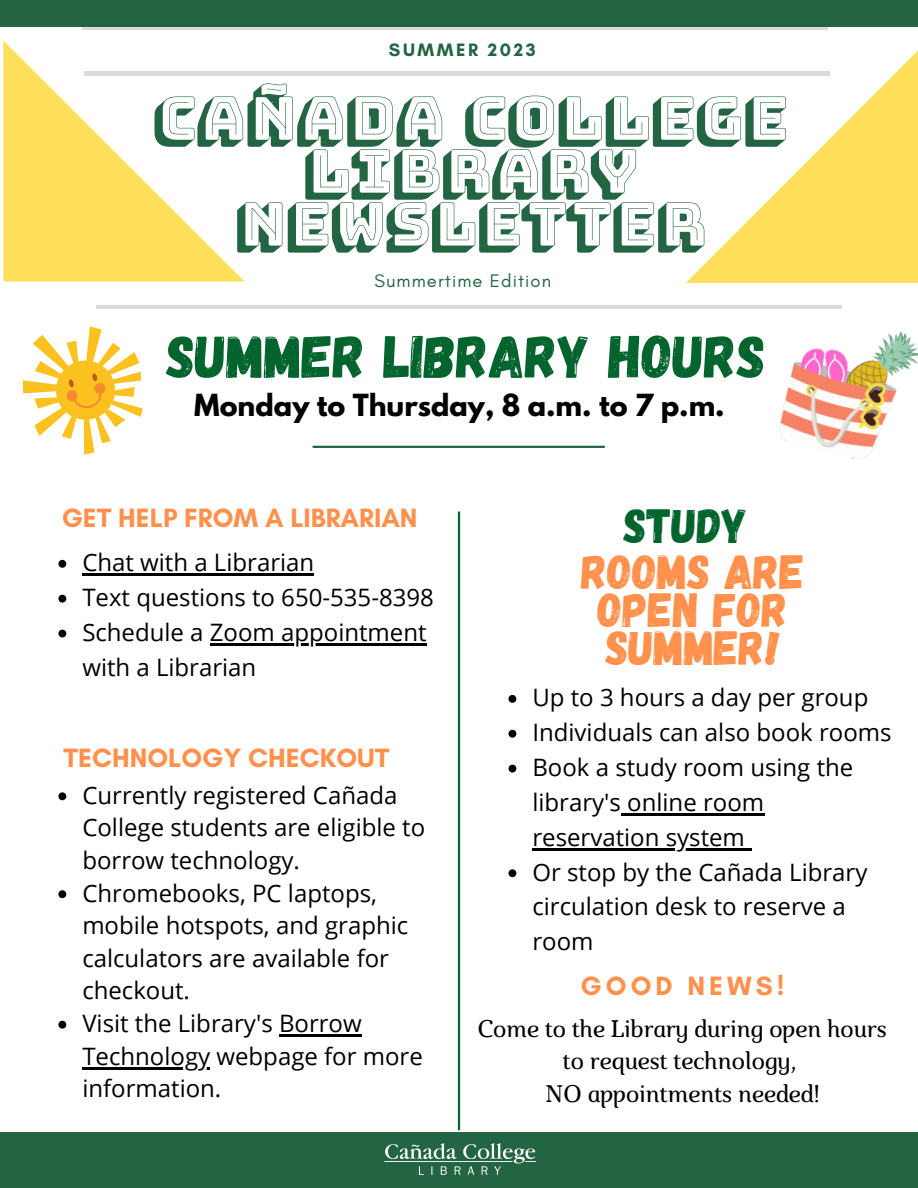
<style>
.page{position:relative;width:918px;height:1188px;background:#fff}
.page>*{position:absolute;margin:0;border:0;box-sizing:border-box;transform-origin:0 0}
.t1{font:60px "Gagalin";color:#03642d}
.t2{font:59.25px/52.9px "Bungee Shade";color:#236543;text-align:center}
.t3{font:48px/38.2px "Gagalin";color:#ff914d;text-align:center}
.t4{font:48px "Gagalin";color:#03642d}
.t5{font:700 27px "Glacial Indifference";color:#ff914d}
.t6{font:700 27px "League Spartan";color:#000}
.t7{font:700 27px "Glacial Indifference";letter-spacing:.15em;color:#ff914d}
.t8{font:24px/32.7px "Open Sans";color:#000}
.t9{font:italic 24px/32.7px "Marta";color:#000;text-align:center}
.t10{font:18.45px "Glacial Indifference";letter-spacing:.06em;color:#236543}
.t11{font:700 18.3px "Glacial Indifference";letter-spacing:.14em;color:#236543}
</style>
<div class="page">
<svg style="left:3px;top:41px;width:242px;height:240px"></svg>
<svg style="left:686px;top:50px;width:232px;height:233px"></svg>
<hr style="left:82px;top:26px;width:746px;height:3px;background:#000">
<hr style="left:84px;top:72px;width:746px;height:3px;background:#000">
<div style="left:0;top:0;width:918px;height:26px;background:#236543"></div>
<hr style="left:96px;top:305px;width:745px;height:4px;background:#dadada">
<div style="left:0;top:1133px;width:918px;height:55px;background:#236543"></div>
<img style="left:384px;top:1143px;width:153px;height:32px">
<hr style="left:458px;top:512px;width:2px;height:618px;background:#03642d">
<hr style="left:312px;top:446px;width:293px;height:2px;background:#236543">
<svg style="left:22px;top:326px;width:121px;height:129px"></svg>
<img style="left:779px;top:331px;width:139px;height:128px">
<svg style="left:58px;top:560px;width:8px;height:8px"></svg>
<hr style="left:82px;top:573px;width:232px;height:3px;background:#000">
<svg style="left:58px;top:595px;width:8px;height:8px"></svg>
<svg style="left:58px;top:630px;width:8px;height:7px"></svg>
<hr style="left:210px;top:643px;width:217px;height:2px;background:#000">
<svg style="left:58px;top:792px;width:8px;height:8px"></svg>
<svg style="left:58px;top:890px;width:8px;height:8px"></svg>
<svg style="left:58px;top:1021px;width:8px;height:8px"></svg>
<hr style="left:279px;top:1034px;width:83px;height:3px;background:#000">
<hr style="left:82px;top:1067px;width:128px;height:2px;background:#000">
<svg style="left:508px;top:695px;width:8px;height:8px"></svg>
<svg style="left:508px;top:730px;width:8px;height:8px"></svg>
<svg style="left:508px;top:765px;width:8px;height:8px"></svg>
<hr style="left:621px;top:813px;width:143px;height:2px;background:#000">
<hr style="left:532px;top:848px;width:213px;height:2px;background:#000">
<svg style="left:745px;top:848px;width:6px;height:2px"></svg>
<svg style="left:508px;top:869px;width:8px;height:8px"></svg>
<p class="t11" style="left:389px;top:38px;width:148px">SUMMER 2023</p>
<p class="t2" style="left:153px;top:92px;width:636px">CAÑADA COLLEGE<br>LIBRARY<br>NEWSLETTER</p>
<p class="t10" style="left:374px;top:269px;width:178px">Summertime Edition</p>
<p class="t1" style="left:167px;top:318px;width:601px">SUMMER LIBRARY HOURS</p>
<p class="t6" style="left:194px;top:391px;width:532px">Monday to Thursday, 8 a.m. to 7 p.m.</p>
<p class="t5" style="left:62px;top:502px;width:357px">GET HELP FROM A LIBRARIAN</p>
<p class="t8" style="left:82px;top:545px;width:233px">Chat with a Librarian</p>
<p class="t8" style="left:82px;top:580px;width:353px">Text questions to 650-535-8398</p>
<p class="t8" style="left:82px;top:614px;width:346px;line-height:34.8px">Schedule a Zoom appointment with a Librarian</p>
<p class="t5" style="left:63px;top:741px;width:328px">TECHNOLOGY CHECKOUT</p>
<p class="t8" style="left:82px;top:778px;width:344px">Currently registered Cañada<br>College students are eligible to borrow technology.</p>
<p class="t8" style="left:82px;top:876px;width:327px">Chromebooks, PC laptops, mobile hotspots, and graphic calculators are available for checkout.</p>
<p class="t8" style="left:82px;top:1006px;width:342px">Visit the Library's Borrow<br>Technology webpage for more information.</p>
<p class="t4" style="left:624px;top:495px;width:126px">STUDY</p>
<p class="t3" style="left:581px;top:550px;width:225px">ROOMS ARE<br>OPEN FOR<br>SUMMER!</p>
<p class="t8" style="left:532px;top:681px;width:337px">Up to 3 hours a day per group</p>
<p class="t8" style="left:532px;top:715px;width:361px">Individuals can also book rooms</p>
<p class="t8" style="left:532px;top:749px;width:322px;line-height:34.8px">Book a study room using the library's online room reservation system</p>
<p class="t8" style="left:532px;top:854px;width:337px;line-height:34.8px">Or stop by the Cañada Library circulation desk to reserve a room</p>
<p class="t7" style="left:581px;top:970px;width:205px">GOOD NEWS!</p>
<p class="t9" style="left:478px;top:1015px;width:410px">Come to the Library during open hours to request technology,</p>
<p class="t9" style="left:546px;top:1080px;width:275px">NO appointments needed!</p>
</div>
